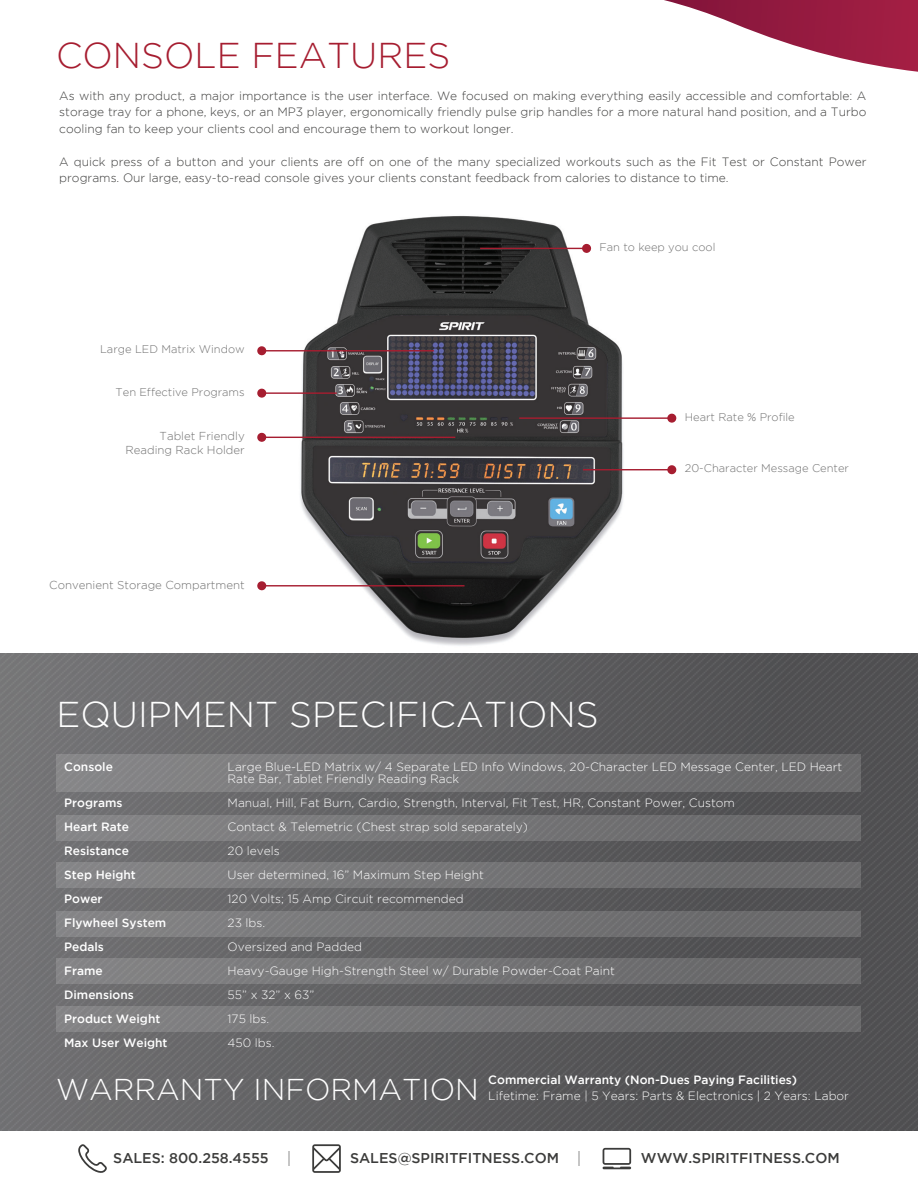
<style>
.page{position:relative;width:918px;height:1188px;background:#fff}
.page>*{position:absolute;margin:0;border:0;box-sizing:border-box;transform-origin:0 0}
.t1{font:300 35.85px "Gotham";color:#fff}
.t2{font:300 35.85px "Gotham";color:#a61d30}
.t3{font:300 30px "Gotham";color:#fff}
.t4{font:500 14.25px "Gotham";color:#3c3c3b}
.t5{font:300 12px/16.5px "Gotham";color:#3c3c3b;text-align:justify}
.t6{font:300 12px/24px "Gotham";color:#fff}
.t7{font:500 12px/24px "Gotham";color:#fff}
.t8{font:300 11.55px/14.4px "Gotham";color:#707070;text-align:right}
.t9{font:300 11.1px "Gotham";color:#707070}
</style>
<div class="page">
<img style="left:267px;top:216px;width:384px;height:430px">
<div style="left:583px;top:244px;width:8px;height:8px;background:#a61d30;border-radius:50%"></div>
<div style="left:582px;top:244px;width:9px;height:9px;border:2px solid #a61d30;border-radius:50%"></div>
<hr style="left:480px;top:248px;width:109px;height:1px;background:#a61d30">
<div style="left:668px;top:414px;width:8px;height:8px;background:#a61d30;border-radius:50%"></div>
<div style="left:667px;top:413px;width:10px;height:10px;border:2px solid #a61d30;border-radius:50%"></div>
<hr style="left:519px;top:417px;width:155px;height:2px;background:#a61d30">
<div style="left:258px;top:347px;width:8px;height:8px;background:#a61d30;border-radius:50%"></div>
<div style="left:257px;top:346px;width:9px;height:9px;border:2px solid #a61d30;border-radius:50%"></div>
<hr style="left:259px;top:350px;width:175px;height:1px;background:#a61d30">
<div style="left:258px;top:582px;width:8px;height:8px;background:#a61d30;border-radius:50%"></div>
<div style="left:257px;top:581px;width:9px;height:9px;border:2px solid #a61d30;border-radius:50%"></div>
<hr style="left:259px;top:585px;width:206px;height:1px;background:#a61d30">
<div style="left:668px;top:466px;width:8px;height:8px;background:#a61d30;border-radius:50%"></div>
<div style="left:667px;top:465px;width:10px;height:9px;border:2px solid #a61d30;border-radius:50%"></div>
<hr style="left:583px;top:469px;width:91px;height:1px;background:#a61d30">
<div style="left:258px;top:389px;width:8px;height:8px;background:#a61d30;border-radius:50%"></div>
<div style="left:257px;top:388px;width:9px;height:10px;border:2px solid #a61d30;border-radius:50%"></div>
<hr style="left:259px;top:392px;width:78px;height:2px;background:#a61d30">
<div style="left:258px;top:433px;width:8px;height:8px;background:#a61d30;border-radius:50%"></div>
<div style="left:257px;top:433px;width:9px;height:9px;border:2px solid #a61d30;border-radius:50%"></div>
<hr style="left:259px;top:437px;width:196px;height:1px;background:#a61d30">
<img style="left:0;top:653px;width:918px;height:477px">
<svg style="left:312px;top:1144px;width:29px;height:29px"></svg>
<svg style="left:603px;top:1148px;width:28px;height:21px"></svg>
<svg style="left:78px;top:1144px;width:29px;height:29px"></svg>
<svg style="left:289px;top:1151px;width:1px;height:15px"></svg>
<svg style="left:579px;top:1151px;width:1px;height:15px"></svg>
<div style="left:57px;top:754px;width:804px;height:38px;background:linear-gradient(to right,#888889,#68686a)"></div>
<div style="left:57px;top:816px;width:804px;height:25px;background:linear-gradient(to right,#878789,#686869)"></div>
<div style="left:57px;top:862px;width:804px;height:26px;background:linear-gradient(to right,#868688,#686769)"></div>
<div style="left:57px;top:912px;width:804px;height:25px;background:linear-gradient(to right,#868687,#676769)"></div>
<div style="left:57px;top:1007px;width:804px;height:25px;background:linear-gradient(to right,#848486,#676768)"></div>
<div style="left:57px;top:959px;width:804px;height:25px;background:linear-gradient(to right,#858587,#676769)"></div>
<img style="left:0;top:653px;width:21px;height:48px">
<svg style="left:664px;top:0;width:254px;height:72px"></svg>
<h1 class="t2" style="left:56px;top:36px;width:396px">CONSOLE FEATURES</h1>
<p class="t5" style="left:59px;top:87px;width:809px">As with any product, a major importance is the user interface. We focused on making everything easily accessible and comfortable: A storage tray for a phone, keys, or an MP3 player, ergonomically friendly pulse grip handles for a more natural hand position, and a Turbo cooling fan to keep your clients cool and encourage them to workout longer.</p>
<p class="t5" style="left:59px;top:153px;width:809px">A quick press of a button and your clients are off on one of the many specialized workouts such as the Fit Test or Constant Power programs. Our large, easy-to-read console gives your clients constant feedback from calories to distance to time.</p>
<p class="t9" style="left:100px;top:343px;width:146px">Large LED Matrix Window</p>
<p class="t9" style="left:116px;top:386px;width:131px">Ten Effective Programs</p>
<p class="t8" style="left:126px;top:429px;width:121px">Tablet Friendly<br>Reading Rack Holder</p>
<p class="t8" style="left:49px;top:578px;width:197px">Convenient Storage Compartment</p>
<p class="t9" style="left:600px;top:241px;width:117px">Fan to keep you cool</p>
<p class="t9" style="left:685px;top:411px;width:111px">Heart Rate % Profile</p>
<p class="t9" style="left:685px;top:462px;width:166px">20-Character Message Center</p>
<h1 class="t1" style="left:57px;top:695px;width:544px">EQUIPMENT SPECIFICATIONS</h1>
<p class="t7" style="left:64px;top:754px;width:50px">Console</p>
<p class="t7" style="left:64px;top:790px;width:105px">Programs<br>Heart Rate<br>Resistance<br>Step Height<br>Power<br>Flywheel System<br>Pedals<br>Frame<br>Dimensions<br>Product Weight<br>Max User Weight</p>
<p class="t6" style="left:228px;top:760px;width:616px;line-height:12px">Large Blue-LED Matrix w/ 4 Separate LED Info Windows, 20-Character LED Message Center, LED Heart<br>Rate Bar, Tablet Friendly Reading Rack</p>
<p class="t6" style="left:228px;top:790px;width:509px">Manual, Hill, Fat Burn, Cardio, Strength, Interval, Fit Test, HR, Constant Power, Custom<br>Contact &amp; Telemetric (Chest strap sold separately)<br>20 levels<br>User determined, 16” Maximum Step Height<br>120 Volts; 15 Amp Circuit recommended<br>23 lbs.<br>Oversized and Padded<br>Heavy-Gauge High-Strength Steel w/ Durable Powder-Coat Paint<br>55” x 32” x 63”<br>175 lbs.<br>450 lbs.</p>
<h2 class="t3" style="left:56px;top:1073px;width:424px">WARRANTY INFORMATION</h2>
<p class="t7" style="left:488px;top:1067px;width:310px">Commercial Warranty (Non-Dues Paying Facilities)</p>
<p class="t6" style="left:488px;top:1084px;width:362px">Lifetime: Frame | 5 Years: Parts &amp; Electronics | 2 Years: Labor</p>
<p class="t4" style="left:113px;top:1149px;width:157px">SALES: 800.258.4555</p>
<p class="t4" style="left:350px;top:1149px;width:210px">SALES@SPIRITFITNESS.COM</p>
<p class="t4" style="left:641px;top:1149px;width:200px">WWW.SPIRITFITNESS.COM</p>
</div>
